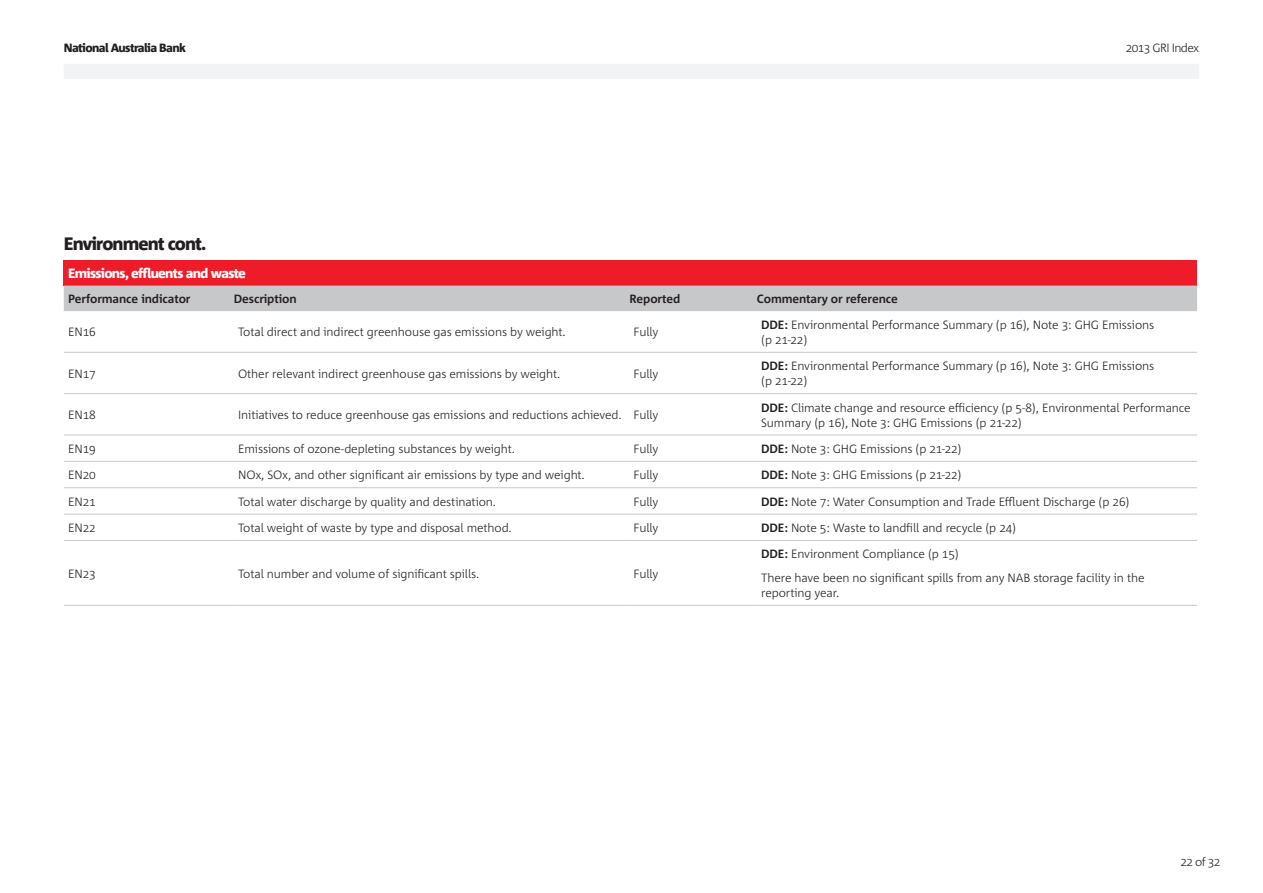
<style>
.page{position:relative;width:1263px;height:893px;background:#fff}
.page>*{position:absolute;margin:0;border:0;box-sizing:border-box;transform-origin:0 0}
.t1{font:800 18px "Corpid C1";letter-spacing:-.05em;color:#231f20}
.t2{font:800 13.5px "Corpid";letter-spacing:-.05em;color:#fff}
.t3{font:300 12px/15px "Corpid C1";letter-spacing:-.01em;color:#231f20}
.t4{font:700 12px "Corpid";letter-spacing:-.01em;color:#231f20}
.t5{font:800 12px "Corpid";letter-spacing:-.05em;color:#231f20}
.t6{font:300 12px "Corpid";letter-spacing:-.05em;color:#231f20}
.s1{font-weight:700}
</style>
<div class="page">
<div style="left:64px;top:64px;width:1135px;height:15px;background:#f2f3f4"></div>
<div style="left:64px;top:260px;width:1133px;height:26px;background:#ee1c28"></div>
<div style="left:64px;top:286px;width:1133px;height:25px;background:#c7c8ca"></div>
<hr style="left:64px;top:352px;width:170px;height:1px;background:#c7c8ca">
<hr style="left:64px;top:393px;width:170px;height:1px;background:#c7c8ca">
<hr style="left:64px;top:435px;width:170px;height:1px;background:#c7c8ca">
<hr style="left:64px;top:461px;width:170px;height:1px;background:#c7c8ca">
<hr style="left:64px;top:487px;width:170px;height:1px;background:#c7c8ca">
<hr style="left:64px;top:514px;width:170px;height:1px;background:#c7c8ca">
<hr style="left:64px;top:540px;width:170px;height:1px;background:#c7c8ca">
<hr style="left:64px;top:605px;width:170px;height:1px;background:#c7c8ca">
<hr style="left:234px;top:352px;width:395px;height:1px;background:#c7c8ca">
<hr style="left:234px;top:393px;width:395px;height:1px;background:#c7c8ca">
<hr style="left:234px;top:435px;width:395px;height:1px;background:#c7c8ca">
<hr style="left:234px;top:461px;width:395px;height:1px;background:#c7c8ca">
<hr style="left:234px;top:487px;width:395px;height:1px;background:#c7c8ca">
<hr style="left:234px;top:514px;width:395px;height:1px;background:#c7c8ca">
<hr style="left:234px;top:540px;width:395px;height:1px;background:#c7c8ca">
<hr style="left:234px;top:605px;width:395px;height:1px;background:#c7c8ca">
<hr style="left:629px;top:352px;width:128px;height:1px;background:#c7c8ca">
<hr style="left:757px;top:352px;width:440px;height:1px;background:#c7c8ca">
<hr style="left:629px;top:393px;width:128px;height:1px;background:#c7c8ca">
<hr style="left:757px;top:393px;width:440px;height:1px;background:#c7c8ca">
<hr style="left:629px;top:435px;width:128px;height:1px;background:#c7c8ca">
<hr style="left:757px;top:435px;width:440px;height:1px;background:#c7c8ca">
<hr style="left:629px;top:461px;width:128px;height:1px;background:#c7c8ca">
<hr style="left:757px;top:461px;width:440px;height:1px;background:#c7c8ca">
<hr style="left:629px;top:487px;width:128px;height:1px;background:#c7c8ca">
<hr style="left:757px;top:487px;width:440px;height:1px;background:#c7c8ca">
<hr style="left:629px;top:514px;width:128px;height:1px;background:#c7c8ca">
<hr style="left:757px;top:514px;width:440px;height:1px;background:#c7c8ca">
<hr style="left:629px;top:540px;width:128px;height:1px;background:#c7c8ca">
<hr style="left:757px;top:540px;width:440px;height:1px;background:#c7c8ca">
<hr style="left:629px;top:605px;width:128px;height:1px;background:#c7c8ca">
<hr style="left:757px;top:605px;width:440px;height:1px;background:#c7c8ca">
<p class="t5" style="left:64px;top:41px;width:124px">National Australia Bank</p>
<p class="t6" style="left:1126px;top:41px;width:75px">2013 GRI Index</p>
<h1 class="t1" style="left:64px;top:232px;width:144px">Environment cont.</h1>
<p class="t2" style="left:68px;top:266px;width:179px">Emissions, effluents and waste</p>
<p class="t4" style="left:68px;top:292px;width:124px">Performance indicator</p>
<p class="t4" style="left:234px;top:292px;width:64px">Description</p>
<p class="t4" style="left:629px;top:292px;width:52px">Reported</p>
<p class="t4" style="left:757px;top:292px;width:142px">Commentary or reference</p>
<p class="t3" style="left:68px;top:324px;width:29px">EN16</p>
<p class="t3" style="left:238px;top:324px;width:329px">Total direct and indirect greenhouse gas emissions by weight.</p>
<p class="t3" style="left:634px;top:324px;width:26px">Fully</p>
<p class="t3" style="left:761px;top:317px;width:395px"><span class="s1">DDE:</span> Environmental Performance Summary (p 16), Note 3: GHG Emissions (p 21-22)</p>
<p class="t3" style="left:68px;top:366px;width:29px">EN17</p>
<p class="t3" style="left:238px;top:366px;width:324px">Other relevant indirect greenhouse gas emissions by weight.</p>
<p class="t3" style="left:634px;top:366px;width:26px">Fully</p>
<p class="t3" style="left:761px;top:358px;width:395px"><span class="s1">DDE:</span> Environmental Performance Summary (p 16), Note 3: GHG Emissions (p 21-22)</p>
<p class="t3" style="left:68px;top:407px;width:29px">EN18</p>
<p class="t3" style="left:238px;top:407px;width:422px">Initiatives to reduce greenhouse gas emissions and reductions achieved. Fully</p>
<p class="t3" style="left:761px;top:399px;width:431px"><span class="s1">DDE:</span> Climate change and resource efficiency (p 5-8), Environmental Performance<br>Summary (p 16), Note 3: GHG Emissions (p 21-22)</p>
<p class="t3" style="left:68px;top:441px;width:29px">EN19</p>
<p class="t3" style="left:238px;top:441px;width:278px">Emissions of ozone-depleting substances by weight.</p>
<p class="t3" style="left:634px;top:441px;width:26px">Fully</p>
<p class="t3" style="left:761px;top:441px;width:202px"><span class="s1">DDE:</span> Note 3: GHG Emissions (p 21-22)</p>
<p class="t3" style="left:68px;top:467px;width:29px">EN20</p>
<p class="t3" style="left:238px;top:467px;width:348px">NOx, SOx, and other significant air emissions by type and weight.</p>
<p class="t3" style="left:634px;top:467px;width:26px">Fully</p>
<p class="t3" style="left:761px;top:467px;width:202px"><span class="s1">DDE:</span> Note 3: GHG Emissions (p 21-22)</p>
<p class="t3" style="left:68px;top:493px;width:29px">EN21</p>
<p class="t3" style="left:238px;top:493px;width:259px">Total water discharge by quality and destination.</p>
<p class="t3" style="left:634px;top:493px;width:26px">Fully</p>
<p class="t3" style="left:761px;top:493px;width:370px"><span class="s1">DDE:</span> Note 7: Water Consumption and Trade Effluent Discharge (p 26)</p>
<p class="t3" style="left:68px;top:520px;width:29px">EN22</p>
<p class="t3" style="left:238px;top:520px;width:275px">Total weight of waste by type and disposal method.</p>
<p class="t3" style="left:634px;top:520px;width:26px">Fully</p>
<p class="t3" style="left:761px;top:520px;width:257px"><span class="s1">DDE:</span> Note 5: Waste to landfill and recycle (p 24)</p>
<p class="t3" style="left:68px;top:565px;width:29px">EN23</p>
<p class="t3" style="left:238px;top:565px;width:243px">Total number and volume of significant spills.</p>
<p class="t3" style="left:634px;top:565px;width:26px">Fully</p>
<p class="t3" style="left:761px;top:542px;width:385px;line-height:23.5px"><span class="s1">DDE:</span> Environment Compliance (p 15)<br>There have been no significant spills from any NAB storage facility in the</p>
<p class="t3" style="left:761px;top:585px;width:80px">reporting year.</p>
<p class="t6" style="left:1195px;top:855px;width:27px">of 32</p>
</div>
